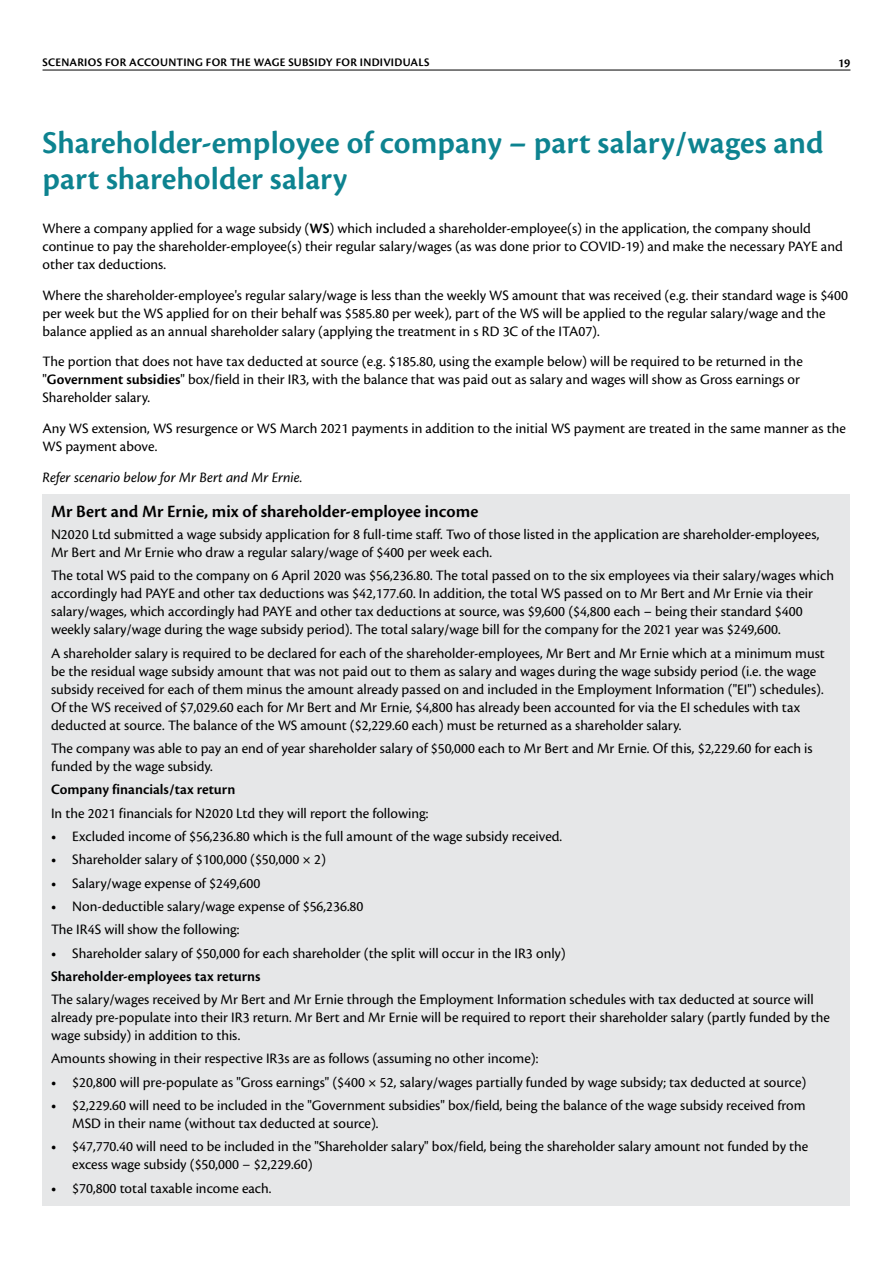
<style>
.page{position:relative;width:893px;height:1263px;background:#fff}
.page>*{position:absolute;margin:0;border:0;box-sizing:border-box;transform-origin:0 0}
.t1{font:600 33px/36px "Cronos Pro";color:#0d8390}
.t2{font:600 18px "Cronos Pro";color:#000}
.t3{font:15px/18px "Cronos Pro";color:#000}
.t4{font:italic 15px "Cronos Pro";color:#000}
.t5{font:600 15px "Cronos Pro";color:#000}
.t6{font:600 12.75px "Cronos Pro";color:#000}
.t7{font:600 12px "Cronos Pro";letter-spacing:.02em;color:#000}
.s1{font-weight:600}
</style>
<div class="page">
<hr style="left:43px;top:70px;width:807px;height:1px;background:#000">
<div style="left:43px;top:494px;width:807px;height:711px;background:#e6e7e8"></div>
<p class="t7" style="left:43px;top:56px;width:389px">SCENARIOS FOR ACCOUNTING FOR THE WAGE SUBSIDY FOR INDIVIDUALS</p>
<p class="t6" style="left:838px;top:56px;width:14px">19</p>
<h1 class="t1" style="left:43px;top:125px;width:783px">Shareholder-employee of company – part salary/wages and part shareholder salary</h1>
<p class="t3" style="left:43px;top:219px;width:802px">Where a company applied for a wage subsidy (<span class="s1">WS</span>) which included a shareholder-employee(s) in the application, the company should continue to pay the shareholder-employee(s) their regular salary/wages (as was done prior to COVID-19) and make the necessary PAYE and other tax deductions.</p>
<p class="t3" style="left:43px;top:286px;width:807px">Where the shareholder-employee's regular salary/wage is less than the weekly WS amount that was received (e.g. their standard wage is $400 per week but the WS applied for on their behalf was $585.80 per week), part of the WS will be applied to the regular salary/wage and the balance applied as an annual shareholder salary (applying the treatment in s RD 3C of the ITA07).</p>
<p class="t3" style="left:43px;top:353px;width:762px">The portion that does not have tax deducted at source (e.g. $185.80, using the example below) will be required to be returned in the "<span class="s1">Government subsidies</span>" box/field in their IR3, with the balance that was paid out as salary and wages will show as Gross earnings or<br>Shareholder salary.</p>
<p class="t3" style="left:43px;top:419px;width:805px">Any WS extension, WS resurgence or WS March 2021 payments in addition to the initial WS payment are treated in the same manner as the<br>WS payment above.</p>
<p class="t4" style="left:43px;top:469px;width:261px">Refer scenario below for Mr Bert and Mr Ernie.</p>
<p class="t2" style="left:51px;top:501px;width:429px">Mr Bert and Mr Ernie, mix of shareholder-employee income</p>
<p class="t3" style="left:51px;top:525px;width:770px">N2020 Ltd submitted a wage subsidy application for 8 full-time staff. Two of those listed in the application are shareholder-employees,<br>Mr Bert and Mr Ernie who draw a regular salary/wage of $400 per week each.</p>
<p class="t3" style="left:51px;top:567px;width:784px">The total WS paid to the company on 6 April 2020 was $56,236.80. The total passed on to the six employees via their salary/wages which accordingly had PAYE and other tax deductions was $42,177.60. In addition, the total WS passed on to Mr Bert and Mr Ernie via their salary/wages, which accordingly had PAYE and other tax deductions at source, was $9,600 ($4,800 each – being their standard $400 weekly salary/wage during the wage subsidy period). The total salary/wage bill for the company for the 2021 year was $249,600.</p>
<p class="t3" style="left:51px;top:644px;width:775px">A shareholder salary is required to be declared for each of the shareholder-employees, Mr Bert and Mr Ernie which at a minimum must be the residual wage subsidy amount that was not paid out to them as salary and wages during the wage subsidy period (i.e. the wage subsidy received for each of them minus the amount already passed on and included in the Employment Information ("EI") schedules).<br>Of the WS received of $7,029.60 each for Mr Bert and Mr Ernie, $4,800 has already been accounted for via the EI schedules with tax deducted at source. The balance of the WS amount ($2,229.60 each) must be returned as a shareholder salary.</p>
<p class="t3" style="left:51px;top:739px;width:763px">The company was able to pay an end of year shareholder salary of $50,000 each to Mr Bert and Mr Ernie. Of this, $2,229.60 for each is funded by the wage subsidy.</p>
<p class="t5" style="left:51px;top:781px;width:186px">Company financials/tax return</p>
<p class="t3" style="left:51px;top:804px;width:379px">In the 2021 financials for N2020 Ltd they will report the following:</p>
<p class="t3" style="left:51px;top:827px;width:513px"><span class="s1">•</span> Excluded income of $56,236.80 which is the full amount of the wage subsidy received.</p>
<p class="t3" style="left:51px;top:851px;width:277px"><span class="s1">•</span> Shareholder salary of $100,000 ($50,000 × 2)</p>
<p class="t3" style="left:51px;top:874px;width:211px"><span class="s1">•</span> Salary/wage expense of $249,600</p>
<p class="t3" style="left:51px;top:895px;width:314px;line-height:23.2px"><span class="s1">•</span> Non-deductible salary/wage expense of $56,236.80<br>The IR4S will show the following:</p>
<p class="t3" style="left:51px;top:941px;width:516px;line-height:23.2px"><span class="s1">•</span> Shareholder salary of $50,000 for each shareholder (the split will occur in the IR3 only)<br><span class="s1">Shareholder-employees tax returns</span></p>
<p class="t3" style="left:51px;top:990px;width:780px">The salary/wages received by Mr Bert and Mr Ernie through the Employment Information schedules with tax deducted at source will already pre-populate into their IR3 return. Mr Bert and Mr Ernie will be required to report their shareholder salary (partly funded by the wage subsidy) in addition to this.</p>
<p class="t3" style="left:51px;top:1050px;width:489px">Amounts showing in their respective IR3s are as follows (assuming no other income):</p>
<p class="t3" style="left:51px;top:1073px;width:757px"><span class="s1">•</span> $20,800 will pre-populate as "Gross earnings" ($400 × 52, salary/wages partially funded by wage subsidy; tax deducted at source)</p>
<p class="t3" style="left:72px;top:1096px;width:735px;text-indent:-21px"><span class="s1">•</span> $2,229.60 will need to be included in the "Government subsidies" box/field, being the balance of the wage subsidy received from<br>MSD in their name (without tax deducted at source).</p>
<p class="t3" style="left:72px;top:1138px;width:737px;text-indent:-21px"><span class="s1">•</span> $47,770.40 will need to be included in the "Shareholder salary" box/field, being the shareholder salary amount not funded by the excess wage subsidy ($50,000 − $2,229.60)</p>
<p class="t3" style="left:51px;top:1179px;width:222px"><span class="s1">•</span> $70,800 total taxable income each.</p>
</div>
